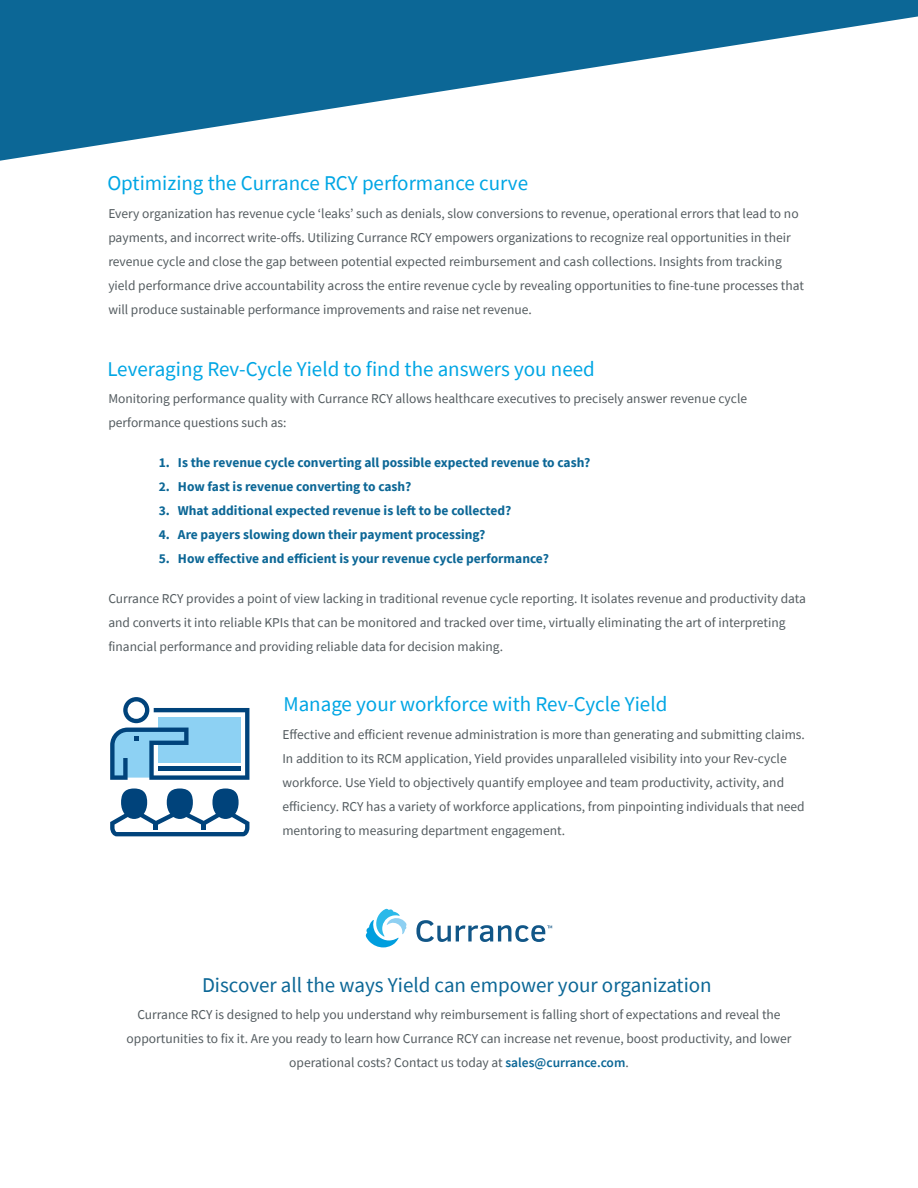
<style>
.page{position:relative;width:918px;height:1188px;background:#fff}
.page>*{position:absolute;margin:0;border:0;box-sizing:border-box;transform-origin:0 0}
.t1{font:21px "Source Sans Pro";color:#00a6e4}
.t2{font:21px "Source Sans Pro";color:#0c6796}
.t3{font:13.5px/24px "Source Sans Pro";color:#535b5f}
.t4{font:700 13.5px "Source Sans Pro";color:#0c6796}
.s1{font-weight:600;color:#0c6796}
</style>
<div class="page">
<svg style="left:0;top:0;width:918px;height:161px;fill:#0c6796"></svg>
<svg style="left:366px;top:909px;width:41px;height:38px"></svg>
<svg style="left:416px;top:920px;width:136px;height:22px"></svg>
<svg style="left:110px;top:788px;width:139px;height:48px"></svg>
<svg style="left:110px;top:697px;width:139px;height:83px"></svg>
<h1 class="t1" style="left:107px;top:170px;width:422px">Optimizing the Currance RCY performance curve</h1>
<p class="t3" style="left:108px;top:201px;width:697px">Every organization has revenue cycle ‘leaks’ such as denials, slow conversions to revenue, operational errors that lead to no payments, and incorrect write-offs. Utilizing Currance RCY empowers organizations to recognize real opportunities in their revenue cycle and close the gap between potential expected reimbursement and cash collections. Insights from tracking yield performance drive accountability across the entire revenue cycle by revealing opportunities to fine-tune processes that will produce sustainable performance improvements and raise net revenue.</p>
<h1 class="t1" style="left:107px;top:356px;width:489px">Leveraging Rev-Cycle Yield to find the answers you need</h1>
<p class="t3" style="left:108px;top:387px;width:640px">Monitoring performance quality with Currance RCY allows healthcare executives to precisely answer revenue cycle performance questions such as:</p>
<p class="t4" style="left:159px;top:453px;width:433px">1. Is the revenue cycle converting all possible expected revenue to cash?</p>
<p class="t4" style="left:159px;top:477px;width:254px">2. How fast is revenue converting to cash?</p>
<p class="t4" style="left:159px;top:501px;width:354px">3. What additional expected revenue is left to be collected?</p>
<p class="t4" style="left:159px;top:525px;width:328px">4. Are payers slowing down their payment processing?</p>
<p class="t4" style="left:159px;top:549px;width:392px">5. How effective and efficient is your revenue cycle performance?</p>
<p class="t3" style="left:108px;top:586px;width:699px">Currance RCY provides a point of view lacking in traditional revenue cycle reporting. It isolates revenue and productivity data and converts it into reliable KPIs that can be monitored and tracked over time, virtually eliminating the art of interpreting financial performance and providing reliable data for decision making.</p>
<h1 class="t1" style="left:283px;top:691px;width:386px">Manage your workforce with Rev-Cycle Yield</h1>
<p class="t3" style="left:282px;top:722px;width:524px">Effective and efficient revenue administration is more than generating and submitting claims.<br>In addition to its RCM application, Yield provides unparalleled visibility into your Rev-cycle workforce. Use Yield to objectively quantify employee and team productivity, activity, and efficiency. RCY has a variety of workforce applications, from pinpointing individuals that need mentoring to measuring department engagement.</p>
<h1 class="t2" style="left:202px;top:971px;width:511px">Discover all the ways Yield can empower your organization</h1>
<p class="t3" style="left:127px;top:1002px;width:666px;text-align:center">Currance RCY is designed to help you understand why reimbursement is falling short of expectations and reveal the opportunities to fix it. Are you ready to learn how Currance RCY can increase net revenue, boost productivity, and lower operational costs? Contact us today at <span class="s1">sales@currance.com</span>.</p>
</div>
